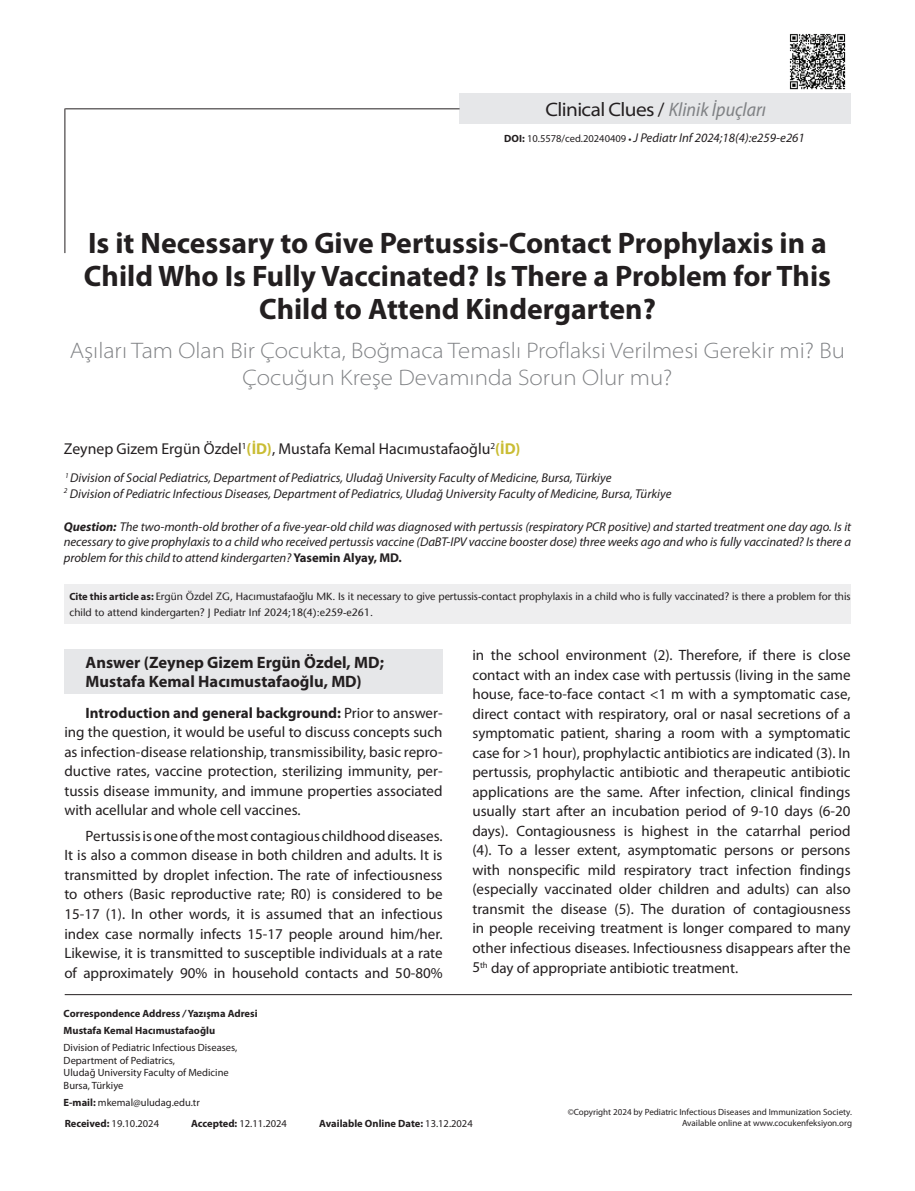
<style>
.page{position:relative;width:915px;height:1191px;background:#fff}
.page>*{position:absolute;margin:0;border:0;box-sizing:border-box;transform-origin:0 0}
.t1{font:700 29.7px/33px "Myriad Pro";color:#231f20;text-align:center}
.t2{font:300 semi-expanded 22.5px/27px "Myriad Pro";color:#808285;text-align:center}
.t3{font:italic semi-condensed 19.5px "Myriad Pro";color:#808285}
.t4{font:700 16.5px/19.5px "Myriad Pro";color:#231f20}
.t5{font:15.75px "Myriad Pro";color:#231f20}
.t6{font:15px/19.5px "Myriad Pro";color:#231f20;text-align:justify}
.t7{font:italic 12.75px/15.3px "Myriad Pro";color:#231f20}
.t8{font:500 10.5px/15.8px "Stone Sans Std";color:#231f20}
.t9{font:10.5px/12.6px "Myriad Pro";color:#231f20}
.t10{font:700 10.5px/16.8px "Myriad Pro";color:#231f20}
.t11{font:9px/10.8px "Myriad Pro";color:#231f20;text-align:right}
.s1{font-style:normal;font-stretch:semi-expanded;color:#231f20}
.s2{font-style:normal;font-stretch:normal;color:#231f20}
.s3{font-weight:700;font-style:normal;font-size:10.5px}
.s4{font-style:normal;font-size:10.5px}
.s5{font-weight:700;font-style:normal;font-size:9px}
.s6{font-weight:700;color:#cabd34}
.s7{font-weight:700}
.s8{font-weight:700;font-style:normal}
.s9{font-family:"Myriad Pro";font-weight:700}
.s10{font-style:italic}
.s11{font-weight:400}
</style>
<div class="page">
<img style="left:789px;top:34px;width:57px;height:56px">
<div style="left:459px;top:94px;width:391px;height:30px;background:#e6e7e9"></div>
<hr style="left:64px;top:108px;width:1px;height:145px;background:#231f20">
<hr style="left:65px;top:108px;width:394px;height:1px;background:#231f20">
<div style="left:64px;top:649px;width:378px;height:45px;background:#e6e7e9"></div>
<hr style="left:65px;top:994px;width:786px;height:1px;background:#231f20">
<div style="left:65px;top:584px;width:785px;height:40px;background:#eeeeef"></div>
<h3 class="t3" style="left:545px;top:99px;width:222px"><span class="s1">Clinical Clues</span> <span class="s2">/</span> Klinik İpuçları</h3>
<p class="t7" style="left:504px;top:131px;width:302px"><span class="s3">DOI:</span> <span class="s4">10.5578/ced.20240409</span> <span class="s5">•</span> J Pediatr Inf 2024;18(4):e259-e261</p>
<h1 class="t1" style="left:84px;top:226px;width:748px">Is it Necessary to Give Pertussis-Contact Prophylaxis in a<br>Child Who Is Fully Vaccinated? Is There a Problem for This<br>Child to Attend Kindergarten?</h1>
<h2 class="t2" style="left:70px;top:338px;width:776px">Aşıları Tam Olan Bir Çocukta, Boğmaca Temaslı Proflaksi Verilmesi Gerekir mi? Bu<br>Çocuğun Kreşe Devamında Sorun Olur mu?</h2>
<p class="t5" style="left:64px;top:440px;width:458px">Zeynep Gizem Ergün Özdel<sup>1</sup><span class="s6">(İD)</span>, Mustafa Kemal Hacımustafaoğlu<sup>2</sup><span class="s6">(İD)</span></p>
<p class="t7" style="left:64px;top:471px;width:609px"><sup>1</sup> Division of Social Pediatrics, Department of Pediatrics, Uludağ University Faculty of Medicine, Bursa, Türkiye<br><sup>2</sup> Division of Pediatric Infectious Diseases, Department of Pediatrics, Uludağ University Faculty of Medicine, Bursa, Türkiye</p>
<p class="t7" style="left:64px;top:519px;width:788px;text-align:justify"><span class="s7">Question:</span> The two-month-old brother of a five-year-old child was diagnosed with pertussis (respiratory PCR positive) and started treatment one day ago. Is it necessary to give prophylaxis to a child who received pertussis vaccine (DaBT-IPV vaccine booster dose) three weeks ago and who is fully vaccinated? Is there a problem for this child to attend kindergarten? <span class="s8">Yasemin Alyay, MD.</span></p>
<p class="t8" style="left:69px;top:589px;width:782px"><span class="s9">Cite this article as:</span> Ergün Özdel ZG, Hacımustafaoğlu MK. Is it necessary to give pertussis-contact prophylaxis in a child who is fully vaccinated? is there a problem for this child to attend kindergarten? J Pediatr Inf 2024;18(4):e259-e261.</p>
<p class="t4" style="left:86px;top:653px;width:300px">Answer (Zeynep Gizem Ergün Özdel, MD;<br>Mustafa Kemal Hacımustafaoğlu, MD)</p>
<p class="t6" style="left:64px;top:703px;width:379px;text-indent:21px"><span class="s7">Introduction and general background:</span> Prior to answer&shy;ing the question, it would be useful to discuss concepts such as infection-disease relationship, transmissibility, basic repro&shy;ductive rates, vaccine protection, sterilizing immunity, per&shy;tussis disease immunity, and immune properties associated with acellular and whole cell vaccines.</p>
<p class="t6" style="left:64px;top:826px;width:379px;text-indent:21px">Pertussis is one of the most contagious childhood diseases.<br>It is also a common disease in both children and adults. It is transmitted by droplet infection. The rate of infectiousness to others (Basic reproductive rate; R0) is considered to be 15-17 (1). In other words, it is assumed that an infectious index case normally infects 15-17 people around him/her.<br>Likewise, it is transmitted to susceptible individuals at a rate of approximately 90% in household contacts and 50-80%</p>
<p class="t6" style="left:472px;top:646px;width:379px">in the school environment (2). Therefore, if there is close contact with an index case with pertussis (living in the same house, face-to-face contact &lt;1 m with a symptomatic case, direct contact with respiratory, oral or nasal secretions of a symptomatic patient, sharing a room with a symptomatic case for &gt;1 hour), prophylactic antibiotics are indicated (3). In pertussis, prophylactic antibiotic and therapeutic antibiotic applications are the same. After infection, clinical findings usually start after an incubation period of 9-10 days (6-20 days). Contagiousness is highest in the catarrhal period (4). To a lesser extent, asymptomatic persons or persons with nonspecific mild respiratory tract infection findings (especially vaccinated older children and adults) can also transmit the disease (5). The duration of contagiousness in people receiving treatment is longer compared to many other infectious diseases. Infectiousness disappears after the 5<sup>th</sup> day of appropriate antibiotic treatment.</p>
<p class="t10" style="left:64px;top:1005px;width:195px">Correspondence Address <span class="s10">/</span> Yazışma Adresi<br>Mustafa Kemal Hacımustafaoğlu</p>
<p class="t9" style="left:64px;top:1041px;width:175px">Division of Pediatric Infectious Diseases,<br>Department of Pediatrics,<br>Uludağ University Faculty of Medicine<br>Bursa, Türkiye</p>
<p class="t9" style="left:64px;top:1091px;width:138px;line-height:21.5px"><span class="s7">E-mail:</span> mkemal@uludag.edu.tr<br><span class="s7">Received:</span> 19.10.2024</p>
<p class="t9" style="left:191px;top:1117px;width:97px"><span class="s7">Accepted:</span> 12.11.2024</p>
<p class="t11" style="left:567px;top:1107px;width:286px">©Copyright 2024 by Pediatric Infectious Diseases and Immunization Society.<br>Available online at www.cocukenfeksiyon.org</p>
<p class="t10" style="left:319px;top:1115px;width:155px">Available Online Date: <span class="s11">13.12.2024</span></p>
</div>
